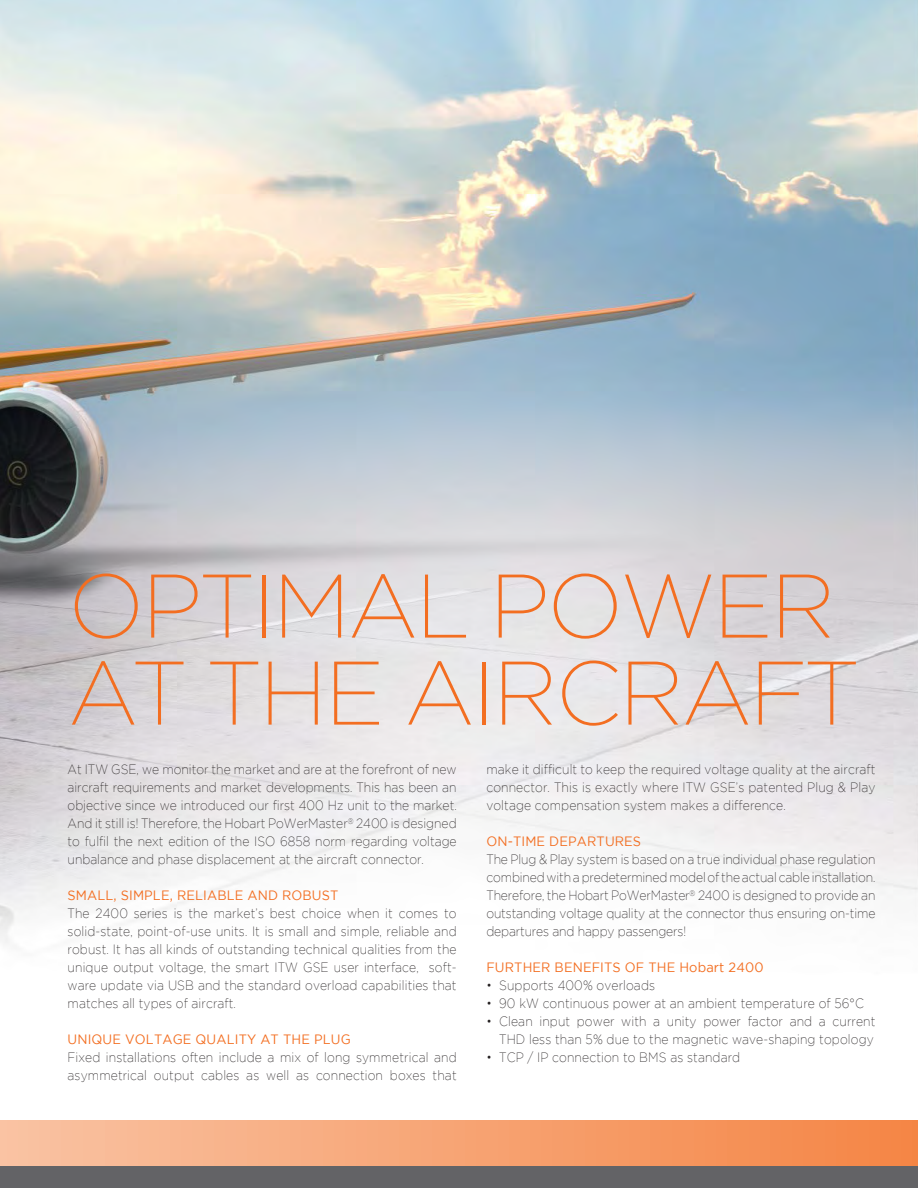
<style>
.page{position:relative;width:918px;height:1188px;background:#fff}
.page>*{position:absolute;margin:0;border:0;box-sizing:border-box;transform-origin:0 0}
.t1{font:200 90px/87px "Gotham";letter-spacing:-.025em;color:#f36e21}
.t2{font:200 13.5px/18px "Gotham";letter-spacing:.01em;color:#231f20;text-align:justify;scale:.9 1}
.t3{font:13.5px "Gotham";letter-spacing:.01em;color:#f36e21;scale:.95 1}
</style>
<div class="page">
<img style="left:0;top:0;width:918px;height:943px">
<div style="left:0;top:1120px;width:918px;height:47px;background:linear-gradient(to right,#fac3a3,#f58545)"></div>
<div style="left:0;top:1167px;width:918px;height:21px;background:#636366"></div>
<h1 class="t1" style="left:68px;top:561px;width:792px">OPTIMAL POWER<br>AT THE AIRCRAFT</h1>
<p class="t2" style="left:68px;top:760px;width:434px">At ITW GSE, we monitor the market and are at the forefront of new aircraft requirements and market developments. This has been an objective since we introduced our first 400 Hz unit to the market.<br>And it still is! Therefore, the Hobart PoWerMaster<sup>®</sup> 2400 is designed to fulfil the next edition of the ISO 6858 norm regarding voltage unbalance and phase displacement at the aircraft connector.</p>
<p class="t3" style="left:68px;top:888px;width:287px">SMALL, SIMPLE, RELIABLE AND ROBUST</p>
<p class="t2" style="left:68px;top:904px;width:434px">The 2400 series is the market’s best choice when it comes to solid-state, point-of-use units. It is small and simple, reliable and robust. It has all kinds of outstanding technical qualities from the unique output voltage, the smart ITW GSE user interface, soft&shy;ware update via USB and the standard overload capabilities that matches all types of aircraft.</p>
<p class="t3" style="left:68px;top:1032px;width:300px">UNIQUE VOLTAGE QUALITY AT THE PLUG</p>
<p class="t2" style="left:68px;top:1048px;width:434px">Fixed installations often include a mix of long symmetrical and asymmetrical output cables as well as connection boxes that</p>
<p class="t2" style="left:486px;top:760px;width:434px">make it difficult to keep the required voltage quality at the aircraft connector. This is exactly where ITW GSE’s patented Plug &amp; Play voltage compensation system makes a difference.</p>
<p class="t3" style="left:486px;top:834px;width:164px">ON-TIME DEPARTURES</p>
<p class="t2" style="left:486px;top:850px;width:434px">The Plug &amp; Play system is based on a true individual phase regulation combined with a predetermined model of the actual cable installation.<br>Therefore, the Hobart PoWerMaster<sup>®</sup> 2400 is designed to provide an outstanding voltage quality at the connector thus ensuring on-time departures and happy passengers!</p>
<p class="t3" style="left:486px;top:960px;width:293px">FURTHER BENEFITS OF THE Hobart 2400</p>
<p class="t2" style="left:486px;top:976px;width:189px">• Supports 400% overloads</p>
<p class="t2" style="left:486px;top:994px;width:421px">• 90 kW continuous power at an ambient temperature of 56°C</p>
<p class="t2" style="left:486px;top:1012px;width:434px;text-align:right">• Clean input power with a unity power factor and a current<br>THD less than 5% due to the magnetic wave-shaping topology</p>
<p class="t2" style="left:486px;top:1048px;width:284px">• TCP / IP connection to BMS as standard</p>
</div>
